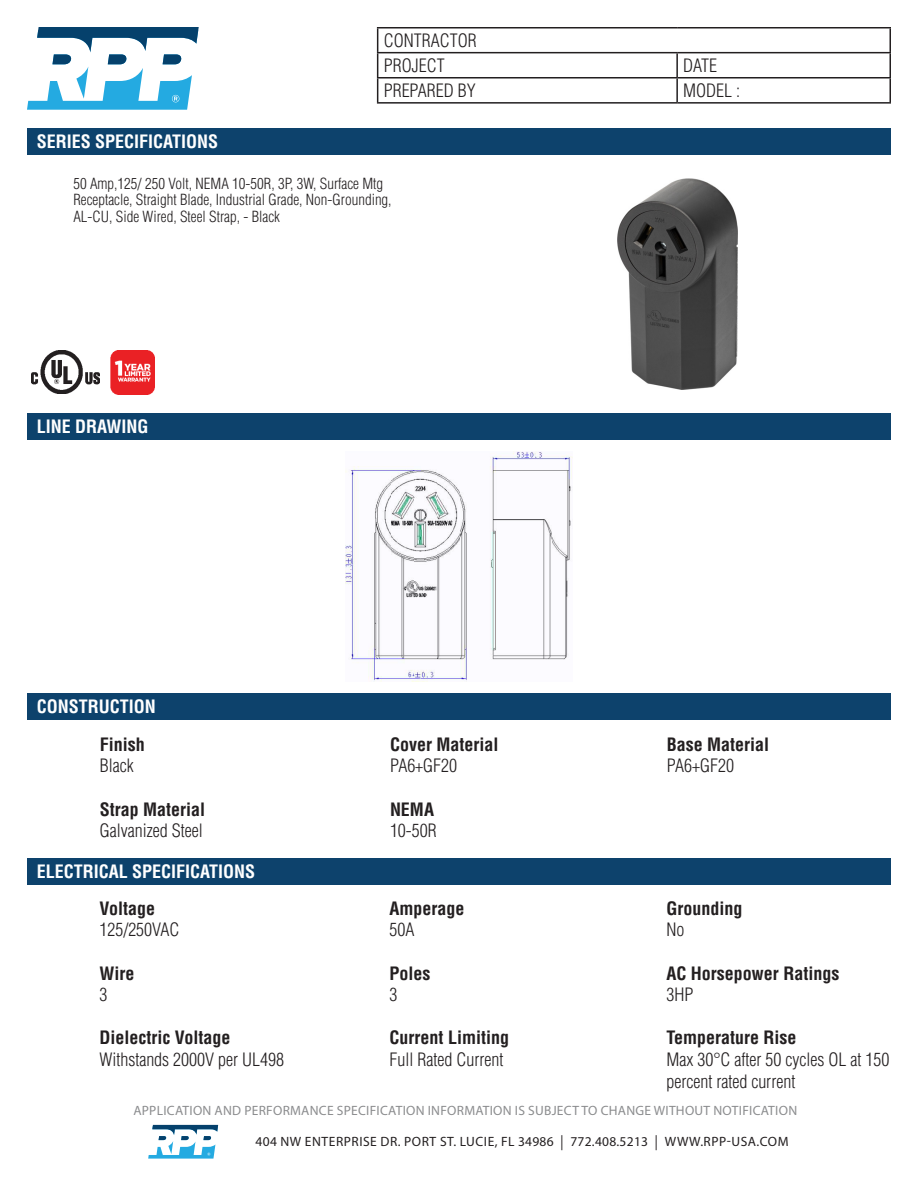
<style>
.page{position:relative;width:918px;height:1188px;background:#fff}
.page>*{position:absolute;margin:0;border:0;box-sizing:border-box;transform-origin:0 0}
.t1{font:300 condensed 18px/24.9px "Helvetica LT Std";color:#231f20}
.t2{font:700 condensed 18px "Helvetica LT Std";color:#231f20}
.t3{font:700 condensed 18px "Helvetica LT Std";color:#fff}
.t4{font:300 condensed 15px/16.5px "Helvetica LT Std";color:#231f20}
.t5{font:13.5px "Myriad Pro";letter-spacing:.02em;color:#8b8c8e}
.t6{font:13.5px "Myriad Pro";letter-spacing:.04em;color:#231f20}
.s1{font-family:"Trade Gothic LT Std Cn 18";font-size:20.25px}
</style>
<div class="page">
<hr style="left:377px;top:27px;width:300px;height:1px;background:#231f20">
<hr style="left:677px;top:27px;width:214px;height:1px;background:#231f20">
<hr style="left:377px;top:52px;width:300px;height:1px;background:#231f20">
<hr style="left:677px;top:52px;width:214px;height:1px;background:#231f20">
<hr style="left:676px;top:53px;width:2px;height:24px;background:#231f20">
<hr style="left:377px;top:77px;width:300px;height:2px;background:#231f20">
<svg style="left:377px;top:28px;width:1px;height:74px"></svg>
<hr style="left:677px;top:77px;width:214px;height:2px;background:#231f20">
<hr style="left:676px;top:79px;width:2px;height:23px;background:#231f20">
<svg style="left:890px;top:28px;width:1px;height:74px"></svg>
<hr style="left:377px;top:102px;width:300px;height:2px;background:#231f20">
<hr style="left:677px;top:102px;width:214px;height:2px;background:#231f20">
<svg style="left:27px;top:27px;width:172px;height:83px"></svg>
<svg style="left:148px;top:1125px;width:70px;height:34px"></svg>
<div style="left:27px;top:129px;width:864px;height:26px;background:#0d426c"></div>
<div style="left:27px;top:414px;width:864px;height:26px;background:#0d426c"></div>
<div style="left:27px;top:693px;width:864px;height:27px;background:#0d426c"></div>
<div style="left:27px;top:858px;width:864px;height:26px;background:#0d426c"></div>
<img style="left:31px;top:350px;width:69px;height:44px">
<img style="left:111px;top:351px;width:43px;height:43px">
<img style="left:346px;top:452px;width:226px;height:229px">
<img style="left:617px;top:178px;width:121px;height:212px">
<p class="t1" style="left:384px;top:28px;width:95px">CONTRACTOR<br>PROJECT</p>
<p class="t1" style="left:683px;top:53px;width:36px">DATE</p>
<p class="t3" style="left:37px;top:130px;width:183px">SERIES SPECIFICATIONS</p>
<p class="t1" style="left:384px;top:78px;width:94px">PREPARED BY</p>
<p class="t1" style="left:683px;top:78px;width:58px">MODEL :</p>
<p class="t4" style="left:73px;top:175px;width:320px">50 Amp,125/ 250 Volt, NEMA 10-50R, 3P, 3W, Surface Mtg<br>Receptacle, Straight Blade, Industrial Grade, Non-Grounding,<br>AL-CU, Side Wired, Steel Strap, - Black</p>
<p class="t3" style="left:37px;top:416px;width:113px">LINE DRAWING</p>
<p class="t3" style="left:37px;top:695px;width:121px">CONSTRUCTION</p>
<p class="t2" style="left:100px;top:733px;width:46px">Finish</p>
<p class="t1" style="left:100px;top:753px;width:36px">Black</p>
<p class="t2" style="left:100px;top:798px;width:107px">Strap Material</p>
<p class="t1" style="left:100px;top:818px;width:104px">Galvanized Steel</p>
<p class="t3" style="left:37px;top:860px;width:220px">ELECTRICAL SPECIFICATIONS</p>
<p class="t2" style="left:99px;top:897px;width:57px">Voltage</p>
<p class="t1" style="left:99px;top:917px;width:82px">125/250VAC</p>
<p class="t2" style="left:99px;top:962px;width:36px">Wire</p>
<p class="t1" style="left:99px;top:982px;width:9px">3</p>
<p class="t2" style="left:99px;top:1027px;width:133px">Dielectric Voltage</p>
<p class="t1" style="left:99px;top:1047px;width:186px">Withstands 2000V per UL498</p>
<p class="t2" style="left:390px;top:733px;width:110px">Cover Material</p>
<p class="t1" style="left:390px;top:753px;width:69px">PA6+GF20</p>
<p class="t2" style="left:390px;top:798px;width:46px">NEMA</p>
<p class="t1" style="left:390px;top:818px;width:48px">10-50R</p>
<p class="t2" style="left:390px;top:897px;width:77px">Amperage</p>
<p class="t1" style="left:390px;top:917px;width:26px">50A</p>
<p class="t2" style="left:390px;top:962px;width:43px">Poles</p>
<p class="t1" style="left:390px;top:982px;width:9px">3</p>
<p class="t2" style="left:390px;top:1027px;width:121px">Current Limiting</p>
<p class="t1" style="left:390px;top:1047px;width:115px">Full Rated Current</p>
<p class="t2" style="left:667px;top:733px;width:104px">Base Material</p>
<p class="t1" style="left:667px;top:753px;width:69px">PA6+GF20</p>
<p class="t2" style="left:666px;top:897px;width:77px">Grounding</p>
<p class="t1" style="left:666px;top:917px;width:19px">No</p>
<p class="t2" style="left:666px;top:962px;width:174px">AC Horsepower Ratings</p>
<p class="t1" style="left:666px;top:982px;width:28px">3HP</p>
<p class="t2" style="left:666px;top:1027px;width:132px">Temperature Rise</p>
<p class="t1" style="left:666px;top:1049px;width:225px;line-height:21.6px">Max 30°C after 50 cycles OL at 150 percent rated current</p>
<p class="t5" style="left:133px;top:1102px;width:665px">APPLICATION AND PERFORMANCE SPECIFICATION INFORMATION IS SUBJECT TO CHANGE WITHOUT NOTIFICATION</p>
<p class="t6" style="left:256px;top:1133px;width:534px">404 NW ENTERPRISE DR. PORT ST. LUCIE, FL 34986 <span class="s1">|</span> 772.408.5213 <span class="s1">|</span> WWW.RPP-USA.COM</p>
</div>
